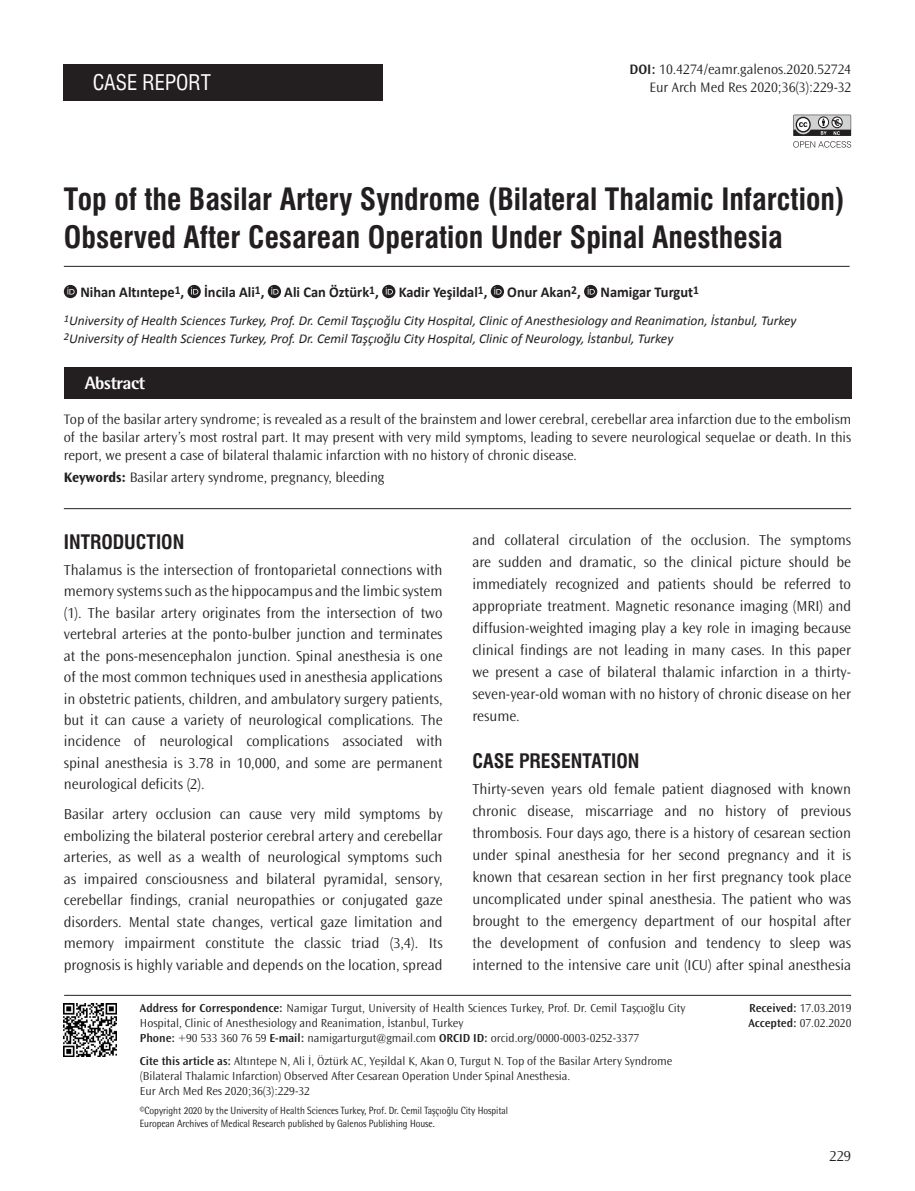
<style>
.page{position:relative;width:915px;height:1191px;background:#fff}
.page>*{position:absolute;margin:0;border:0;box-sizing:border-box;transform-origin:0 0}
.BASLIK{font:30px/38.7px "Swiss Condensed Bold Tr";color:#231f20}
.BASLIK-2{font:21px "Swiss Condensed Tr";color:#fff}
.ARA_BASLIK{font:19.5px "Swiss Condensed Bold Tr";color:#231f20}
.t1{font:800 18px "Rotis Semi Sans Std";letter-spacing:-.025em;color:#fff}
.YAZI{font:300 15px/21.5px "Ocean Sans Std";color:#231f20;text-align:justify}
.YAZARLAR{font:700 15px "Calibri";color:#231f20;scale:.96 1}
.OZET{font:300 14.25px/18px "Ocean Sans Std";color:#231f20;text-align:justify}
.SAYFA_NO{font:300 14.25px "Ocean Sans Std";color:#231f20}
.KURUM{font:italic 13.5px "Calibri";color:#231f20}
.YAZI-2{font:300 12px/15px "Ocean Sans Std";color:#231f20}
.CİTE_AS{font:300 12px/15px "Ocean Sans Std";color:#231f20}
.t2{font:10.5px "Rotis Semi Sans Std";letter-spacing:-.005em;color:#231f20;scale:.9 1}
.s1{font-weight:600}
.s2{font-weight:700}
</style>
<div class="page">
<div style="left:64px;top:367px;width:786px;height:31px;background:#231f20"></div>
<svg style="left:64px;top:285px;width:13px;height:13px"></svg>
<svg style="left:67px;top:287px;width:8px;height:7px"></svg>
<svg style="left:187px;top:285px;width:14px;height:13px"></svg>
<svg style="left:191px;top:287px;width:7px;height:7px"></svg>
<svg style="left:268px;top:285px;width:13px;height:13px"></svg>
<svg style="left:271px;top:287px;width:7px;height:7px"></svg>
<svg style="left:382px;top:285px;width:13px;height:13px"></svg>
<svg style="left:385px;top:287px;width:8px;height:7px"></svg>
<svg style="left:490px;top:285px;width:14px;height:13px"></svg>
<svg style="left:494px;top:287px;width:7px;height:7px"></svg>
<svg style="left:584px;top:285px;width:13px;height:13px"></svg>
<svg style="left:587px;top:287px;width:7px;height:7px"></svg>
<hr style="left:64px;top:266px;width:785px;height:1px;background:#231f20">
<hr style="left:64px;top:995px;width:786px;height:1px;background:#231f20">
<hr style="left:64px;top:508px;width:786px;height:1px;background:#231f20">
<svg style="left:793px;top:115px;width:57px;height:33px"></svg>
<div style="left:64px;top:64px;width:319px;height:37px;background:#231f20"></div>
<img style="left:63px;top:1003px;width:54px;height:54px">
<p class="BASLIK-2" style="left:93px;top:70px;width:120px">CASE REPORT</p>
<p class="OZET" style="left:629px;top:61px;width:223px"><span class="s1">DOI:</span> 10.4274/eamr.galenos.2020.52724</p>
<p class="SAYFA_NO" style="left:649px;top:80px;width:203px">Eur Arch Med Res 2020;36(3):229-32</p>
<p class="BASLIK" style="left:64px;top:180px;width:782px">Top of the Basilar Artery Syndrome (Bilateral Thalamic Infarction)<br>Observed After Cesarean Operation Under Spinal Anesthesia</p>
<p class="YAZARLAR" style="left:80px;top:282px;width:110px">Nihan Altıntepe<sup>1</sup>,</p>
<p class="YAZARLAR" style="left:204px;top:282px;width:64px">İncila Ali<sup>1</sup>,</p>
<p class="YAZARLAR" style="left:284px;top:282px;width:100px">Ali Can Öztürk<sup>1</sup>,</p>
<p class="YAZARLAR" style="left:398px;top:282px;width:94px">Kadir Yeşildal<sup>1</sup>,</p>
<p class="YAZARLAR" style="left:507px;top:282px;width:78px">Onur Akan<sup>2</sup>,</p>
<p class="YAZARLAR" style="left:600px;top:282px;width:104px">Namigar Turgut<sup>1</sup></p>
<p class="KURUM" style="left:64px;top:312px;width:734px"><sup>1</sup>University of Health Sciences Turkey, Prof. Dr. Cemil Taşçıoğlu City Hospital, Clinic of Anesthesiology and Reanimation, İstanbul, Turkey</p>
<p class="KURUM" style="left:64px;top:330px;width:610px"><sup>2</sup>University of Health Sciences Turkey, Prof. Dr. Cemil Taşçıoğlu City Hospital, Clinic of Neurology, İstanbul, Turkey</p>
<p class="t1" style="left:85px;top:371px;width:62px">Abstract</p>
<p class="OZET" style="left:64px;top:410px;width:788px">Top of the basilar artery syndrome; is revealed as a result of the brainstem and lower cerebral, cerebellar area infarction due to the embolism of the basilar artery’s most rostral part. It may present with very mild symptoms, leading to severe neurological sequelae or death. In this report, we present a case of bilateral thalamic infarction with no history of chronic disease.</p>
<p class="OZET" style="left:64px;top:468px;width:322px"><span class="s2">Keywords:</span> Basilar artery syndrome, pregnancy, bleeding</p>
<p class="ARA_BASLIK" style="left:64px;top:530px;width:122px">INTRODUCTION</p>
<p class="YAZI" style="left:64px;top:559px;width:380px">Thalamus is the intersection of frontoparietal connections with memory systems such as the hippocampus and the limbic system (1). The basilar artery originates from the intersection of two vertebral arteries at the ponto-bulber junction and terminates at the pons-mesencephalon junction. Spinal anesthesia is one of the most common techniques used in anesthesia applications in obstetric patients, children, and ambulatory surgery patients, but it can cause a variety of neurological complications. The incidence of neurological complications associated with spinal anesthesia is 3.78 in 10,000, and some are permanent neurological deficits (2).</p>
<p class="YAZI" style="left:64px;top:804px;width:380px">Basilar artery occlusion can cause very mild symptoms by embolizing the bilateral posterior cerebral artery and cerebellar arteries, as well as a wealth of neurological symptoms such as impaired consciousness and bilateral pyramidal, sensory, cerebellar findings, cranial neuropathies or conjugated gaze disorders. Mental state changes, vertical gaze limitation and memory impairment constitute the classic triad (3,4). Its prognosis is highly variable and depends on the location, spread</p>
<p class="YAZI" style="left:472px;top:529px;width:380px;line-height:21.9px">and collateral circulation of the occlusion. The symptoms are sudden and dramatic, so the clinical picture should be immediately recognized and patients should be referred to appropriate treatment. Magnetic resonance imaging (MRI) and diffusion-weighted imaging play a key role in imaging because clinical findings are not leading in many cases. In this paper we present a case of bilateral thalamic infarction in a thirty&shy;seven-year-old woman with no history of chronic disease on her resume.</p>
<p class="ARA_BASLIK" style="left:472px;top:749px;width:168px">CASE PRESENTATION</p>
<p class="YAZI" style="left:472px;top:778px;width:380px;line-height:21.9px">Thirty-seven years old female patient diagnosed with known chronic disease, miscarriage and no history of previous thrombosis. Four days ago, there is a history of cesarean section under spinal anesthesia for her second pregnancy and it is known that cesarean section in her first pregnancy took place uncomplicated under spinal anesthesia. The patient who was brought to the emergency department of our hospital after the development of confusion and tendency to sleep was interned to the intensive care unit (ICU) after spinal anesthesia</p>
<p class="YAZI-2" style="left:140px;top:1001px;width:547px"><span class="s1">Address for Correspondence:</span> Namigar Turgut, University of Health Sciences Turkey, Prof. Dr. Cemil Taşçıoğlu City<br>Hospital, Clinic of Anesthesiology and Reanimation, İstanbul, Turkey</p>
<p class="YAZI-2" style="left:140px;top:1031px;width:500px"><span class="s1">Phone:</span> +90 533 360 76 59 <span class="s1">E-mail:</span> namigarturgut@gmail.com <span class="s1">ORCID ID:</span> orcid.org/0000-0003-0252-3377</p>
<p class="CİTE_AS" style="left:140px;top:1053px;width:533px"><span class="s1">Cite this article as:</span> Altıntepe N, Ali İ, Öztürk AC, Yeşildal K, Akan O, Turgut N. Top of the Basilar Artery Syndrome (Bilateral Thalamic Infarction) Observed After Cesarean Operation Under Spinal Anesthesia.<br>Eur Arch Med Res 2020;36(3):229-32</p>
<p class="t2" style="left:140px;top:1104px;width:410px">©Copyright 2020 by the University of Health Sciences Turkey, Prof. Dr. Cemil Taşçıoğlu City Hospital</p>
<p class="t2" style="left:140px;top:1117px;width:329px">European Archives of Medical Research published by Galenos Publishing House.</p>
<p class="YAZI-2" style="left:749px;top:1001px;width:104px"><span class="s1">Received:</span> 17.03.2019</p>
<p class="YAZI-2" style="left:748px;top:1016px;width:105px"><span class="s1">Accepted:</span> 07.02.2020</p>
<p class="YAZI" style="left:829px;top:1146px;width:23px">229</p>
</div>
